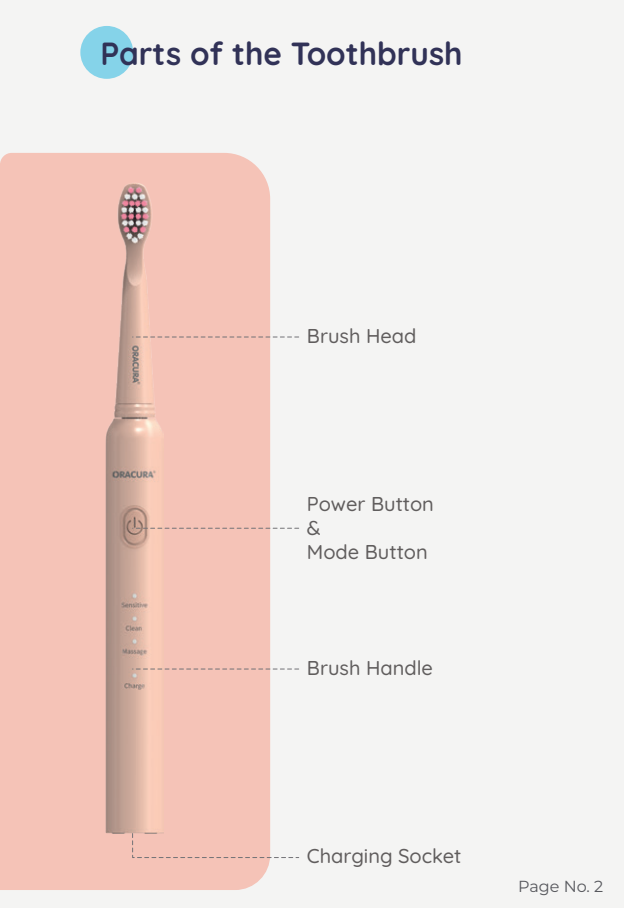
<style>
.page{position:relative;width:624px;height:908px;background:#fff}
.page>*{position:absolute;margin:0;border:0;box-sizing:border-box;transform-origin:0 0}
.t1{font:700 32px "Quicksand";color:#313257}
.t2{font:500 20px/24px "Quicksand";color:#605d5d}
.t3{font:100 16px "Montserrat";color:#57585d}
</style>
<div class="page">
<div style="left:0;top:0;width:624px;height:907px;background:#f4f4f3"></div>
<div style="left:0;top:153px;width:270px;height:736px;background:#f5c3b7"></div>
<img style="left:105px;top:182px;width:58px;height:651px">
<div style="left:80px;top:26px;width:53px;height:53px;background:#85d3e9;border-radius:50%"></div>
<svg style="left:132px;top:832px;width:168px;height:26px"></svg>
<svg style="left:133px;top:527px;width:166px;height:1px"></svg>
<svg style="left:133px;top:668px;width:166px;height:1px"></svg>
<svg style="left:133px;top:336px;width:166px;height:1px"></svg>
<h1 class="t1" style="left:100px;top:29px;width:363px">Parts of the Toothbrush</h1>
<p class="t2" style="left:307px;top:322px;width:111px">Brush Head</p>
<p class="t2" style="left:307px;top:489px;width:128px">Power Button &amp;<br>Mode Button</p>
<p class="t2" style="left:307px;top:654px;width:127px">Brush Handle</p>
<p class="t2" style="left:307px;top:841px;width:156px">Charging Socket</p>
<p class="t3" style="left:518px;top:874px;width:86px">Page No. 2</p>
</div>
